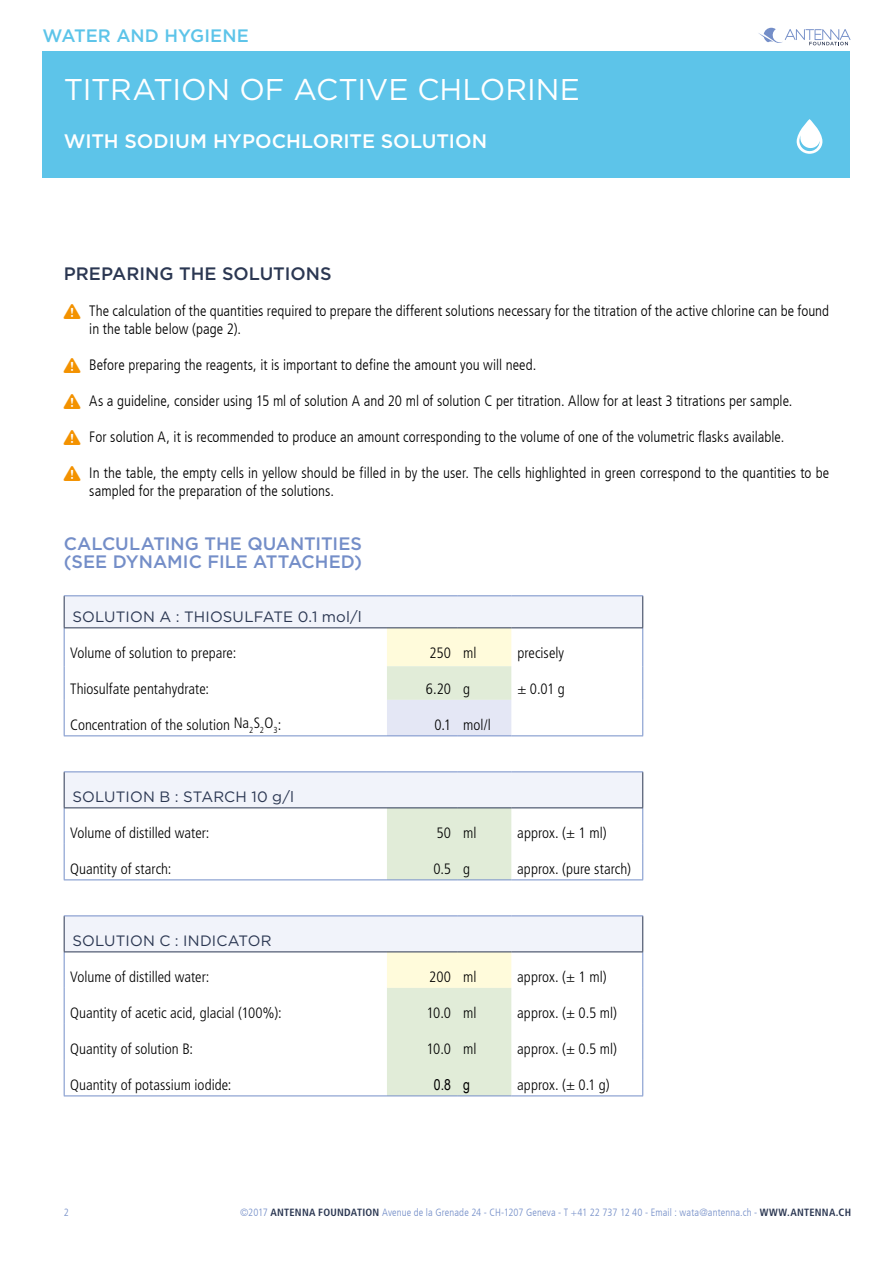
<style>
.page{position:relative;width:893px;height:1263px;background:#fff}
.page>*{position:absolute;margin:0;border:0;box-sizing:border-box;transform-origin:0 0}
.t1{font:30px "Gotham";letter-spacing:-.005em;color:#fff}
.t2{font:500 19.5px "Gotham";color:#fff}
.t3{font:500 18px/18px "Gotham";color:#748ec8}
.t4{font:500 18px "Gotham";color:#2b3752}
.t5{font:500 18px "Gotham";letter-spacing:.005em;color:#5dc4e9}
.t6{font:300 condensed 15px/18px "Frutiger LT";color:#000}
.t7{font:300 condensed 15px "Frutiger LT Std";color:#000}
.t8{font:15px "Gotham";letter-spacing:.01em;color:#2b3752}
.t9{font:15px "Arial Narrow";color:#000}
.t10{font:300 condensed 10.5px "Frutiger LT";letter-spacing:.01em;color:#748ec8}
.s1{font-family:"Frutiger LT Std";font-weight:700;color:#2b3752}
</style>
<div class="page">
<div style="left:43px;top:51px;width:807px;height:126px;background:#5dc4e9"></div>
<svg style="left:797px;top:119px;width:25px;height:35px"></svg>
<svg style="left:758px;top:28px;width:92px;height:17px"></svg>
<svg style="left:64px;top:596px;width:579px;height:355px"></svg>
<div style="left:387px;top:988px;width:124px;height:107px;background:#e1ecd8"></div>
<svg style="left:387px;top:628px;width:124px;height:360px"></svg>
<hr style="left:64px;top:628px;width:1px;height:38px;background:#748ec8">
<hr style="left:642px;top:628px;width:1px;height:38px;background:#748ec8">
<hr style="left:64px;top:666px;width:1px;height:34px;background:#748ec8">
<hr style="left:642px;top:666px;width:1px;height:34px;background:#748ec8">
<hr style="left:64px;top:700px;width:1px;height:35px;background:#748ec8">
<hr style="left:642px;top:700px;width:1px;height:35px;background:#748ec8">
<hr style="left:64px;top:735px;width:323px;height:1px;background:#748ec8">
<hr style="left:387px;top:735px;width:70px;height:1px;background:#748ec8">
<hr style="left:457px;top:735px;width:54px;height:1px;background:#748ec8">
<hr style="left:511px;top:735px;width:132px;height:1px;background:#748ec8">
<hr style="left:64px;top:808px;width:1px;height:36px;background:#748ec8">
<hr style="left:642px;top:808px;width:1px;height:36px;background:#748ec8">
<hr style="left:64px;top:844px;width:1px;height:35px;background:#748ec8">
<hr style="left:642px;top:844px;width:1px;height:35px;background:#748ec8">
<hr style="left:64px;top:879px;width:323px;height:1px;background:#748ec8">
<hr style="left:387px;top:879px;width:70px;height:1px;background:#748ec8">
<hr style="left:457px;top:879px;width:54px;height:1px;background:#748ec8">
<hr style="left:511px;top:879px;width:132px;height:1px;background:#748ec8">
<hr style="left:64px;top:952px;width:1px;height:36px;background:#748ec8">
<hr style="left:642px;top:952px;width:1px;height:36px;background:#748ec8">
<hr style="left:64px;top:988px;width:1px;height:36px;background:#748ec8">
<hr style="left:642px;top:988px;width:1px;height:36px;background:#748ec8">
<hr style="left:64px;top:1024px;width:1px;height:36px;background:#748ec8">
<hr style="left:642px;top:1024px;width:1px;height:36px;background:#748ec8">
<hr style="left:64px;top:1060px;width:1px;height:35px;background:#748ec8">
<hr style="left:642px;top:1060px;width:1px;height:35px;background:#748ec8">
<hr style="left:64px;top:1095px;width:323px;height:1px;background:#748ec8">
<hr style="left:511px;top:1095px;width:132px;height:1px;background:#748ec8">
<hr style="left:64px;top:595px;width:323px;height:1px;background:#748ec8">
<hr style="left:387px;top:595px;width:70px;height:1px;background:#748ec8">
<hr style="left:457px;top:595px;width:54px;height:1px;background:#748ec8">
<hr style="left:511px;top:595px;width:132px;height:1px;background:#748ec8">
<hr style="left:64px;top:596px;width:1px;height:31px;background:#2b3752">
<hr style="left:642px;top:596px;width:1px;height:31px;background:#2b3752">
<hr style="left:64px;top:627px;width:323px;height:1px;background:#2b3752">
<hr style="left:387px;top:627px;width:70px;height:1px;background:#2b3752">
<hr style="left:457px;top:627px;width:54px;height:1px;background:#2b3752">
<hr style="left:511px;top:627px;width:132px;height:1px;background:#2b3752">
<hr style="left:64px;top:771px;width:323px;height:1px;background:#748ec8">
<hr style="left:387px;top:771px;width:70px;height:1px;background:#748ec8">
<hr style="left:457px;top:771px;width:54px;height:1px;background:#748ec8">
<hr style="left:511px;top:771px;width:132px;height:1px;background:#748ec8">
<hr style="left:64px;top:772px;width:1px;height:35px;background:#2b3752">
<hr style="left:642px;top:772px;width:1px;height:35px;background:#2b3752">
<hr style="left:64px;top:807px;width:323px;height:1px;background:#2b3752">
<hr style="left:511px;top:807px;width:132px;height:1px;background:#2b3752">
<hr style="left:64px;top:915px;width:323px;height:1px;background:#748ec8">
<hr style="left:387px;top:915px;width:70px;height:1px;background:#748ec8">
<hr style="left:457px;top:915px;width:54px;height:1px;background:#748ec8">
<hr style="left:511px;top:915px;width:132px;height:1px;background:#748ec8">
<hr style="left:64px;top:916px;width:1px;height:35px;background:#2b3752">
<hr style="left:642px;top:916px;width:1px;height:35px;background:#2b3752">
<hr style="left:64px;top:951px;width:323px;height:1px;background:#2b3752">
<hr style="left:511px;top:951px;width:132px;height:1px;background:#2b3752">
<hr style="left:387px;top:807px;width:70px;height:1px;background:#2b3752">
<hr style="left:387px;top:951px;width:70px;height:1px;background:#2b3752">
<hr style="left:457px;top:807px;width:54px;height:1px;background:#2b3752">
<hr style="left:457px;top:951px;width:54px;height:1px;background:#2b3752">
<hr style="left:387px;top:1095px;width:70px;height:1px;background:#748ec8">
<hr style="left:457px;top:1095px;width:54px;height:1px;background:#748ec8">
<p class="t5" style="left:43px;top:28px;width:208px">WATER AND HYGIENE</p>
<h1 class="t1" style="left:64px;top:76px;width:518px">TITRATION OF ACTIVE CHLORINE</h1>
<h2 class="t2" style="left:64px;top:132px;width:425px">WITH SODIUM HYPOCHLORITE SOLUTION</h2>
<p class="t4" style="left:64px;top:265px;width:269px">PREPARING THE SOLUTIONS</p>
<p class="t6" style="left:89px;top:303px;width:741px">The calculation of the quantities required to prepare the different solutions necessary for the titration of the active chlorine can be found in the table below (page 2).</p>
<p class="t6" style="left:89px;top:357px;width:449px">Before preparing the reagents, it is important to define the amount you will need.</p>
<p class="t6" style="left:89px;top:393px;width:705px">As a guideline, consider using 15 ml of solution A and 20 ml of solution C per titration. Allow for at least 3 titrations per sample.</p>
<p class="t6" style="left:89px;top:429px;width:697px">For solution A, it is recommended to produce an amount corresponding to the volume of one of the volumetric flasks available.</p>
<p class="t6" style="left:89px;top:465px;width:741px">In the table, the empty cells in yellow should be filled in by the user. The cells highlighted in green correspond to the quantities to be sampled for the preparation of the solutions.</p>
<p class="t3" style="left:64px;top:535px;width:300px">CALCULATING THE QUANTITIES (SEE DYNAMIC FILE ATTACHED)</p>
<p class="t8" style="left:73px;top:610px;width:291px">SOLUTION A : THIOSULFATE 0.1 mol/l</p>
<p class="t7" style="left:70px;top:646px;width:168px">Volume of solution to prepare:</p>
<p class="t7" style="left:430px;top:646px;width:48px">250 ml</p>
<p class="t7" style="left:517px;top:646px;width:48px">precisely</p>
<p class="t7" style="left:70px;top:682px;width:140px">Thiosulfate pentahydrate:</p>
<p class="t7" style="left:426px;top:682px;width:46px">6.20 g</p>
<p class="t7" style="left:517px;top:682px;width:49px">± 0.01 g</p>
<p class="t7" style="left:70px;top:718px;width:213px">Concentration of the solution Na<sub>2</sub>S<sub>2</sub>O<sub>3</sub>:</p>
<p class="t7" style="left:434px;top:718px;width:58px">0.1 mol/l</p>
<p class="t8" style="left:73px;top:790px;width:223px">SOLUTION B : STARCH 10 g/l</p>
<p class="t7" style="left:70px;top:826px;width:141px">Volume of distilled water:</p>
<p class="t7" style="left:437px;top:826px;width:41px">50 ml</p>
<p class="t7" style="left:517px;top:826px;width:91px">approx. (± 1 ml)</p>
<p class="t7" style="left:70px;top:862px;width:103px">Quantity of starch:</p>
<p class="t7" style="left:433px;top:862px;width:38px">0.5 g</p>
<p class="t7" style="left:517px;top:862px;width:115px">approx. (pure starch)</p>
<p class="t8" style="left:73px;top:934px;width:200px">SOLUTION C : INDICATOR</p>
<p class="t7" style="left:70px;top:970px;width:141px">Volume of distilled water:</p>
<p class="t7" style="left:429px;top:970px;width:49px">200 ml</p>
<p class="t7" style="left:517px;top:970px;width:91px">approx. (± 1 ml)</p>
<p class="t7" style="left:70px;top:1006px;width:213px">Quantity of acetic acid, glacial (100%):</p>
<p class="t7" style="left:427px;top:1006px;width:51px">10.0 ml</p>
<p class="t7" style="left:517px;top:1006px;width:101px">approx. (± 0.5 ml)</p>
<p class="t7" style="left:70px;top:1042px;width:125px">Quantity of solution B:</p>
<p class="t7" style="left:427px;top:1042px;width:51px">10.0 ml</p>
<p class="t7" style="left:517px;top:1042px;width:101px">approx. (± 0.5 ml)</p>
<p class="t7" style="left:70px;top:1078px;width:163px">Quantity of potassium iodide:</p>
<p class="t9" style="left:434px;top:1079px;width:38px">0.8 g</p>
<p class="t7" style="left:517px;top:1078px;width:94px">approx. (± 0.1 g)</p>
<p class="t10" style="left:64px;top:1208px;width:7px">2</p>
<p class="t10" style="left:240px;top:1208px;width:612px">©2017 <span class="s1">ANTENNA FOUNDATION</span> Avenue de la Grenade 24 - CH-1207 Geneva - T +41 22 737 12 40 - Email : wata@antenna.ch - <span class="s1">WWW.ANTENNA.CH</span></p>
</div>
